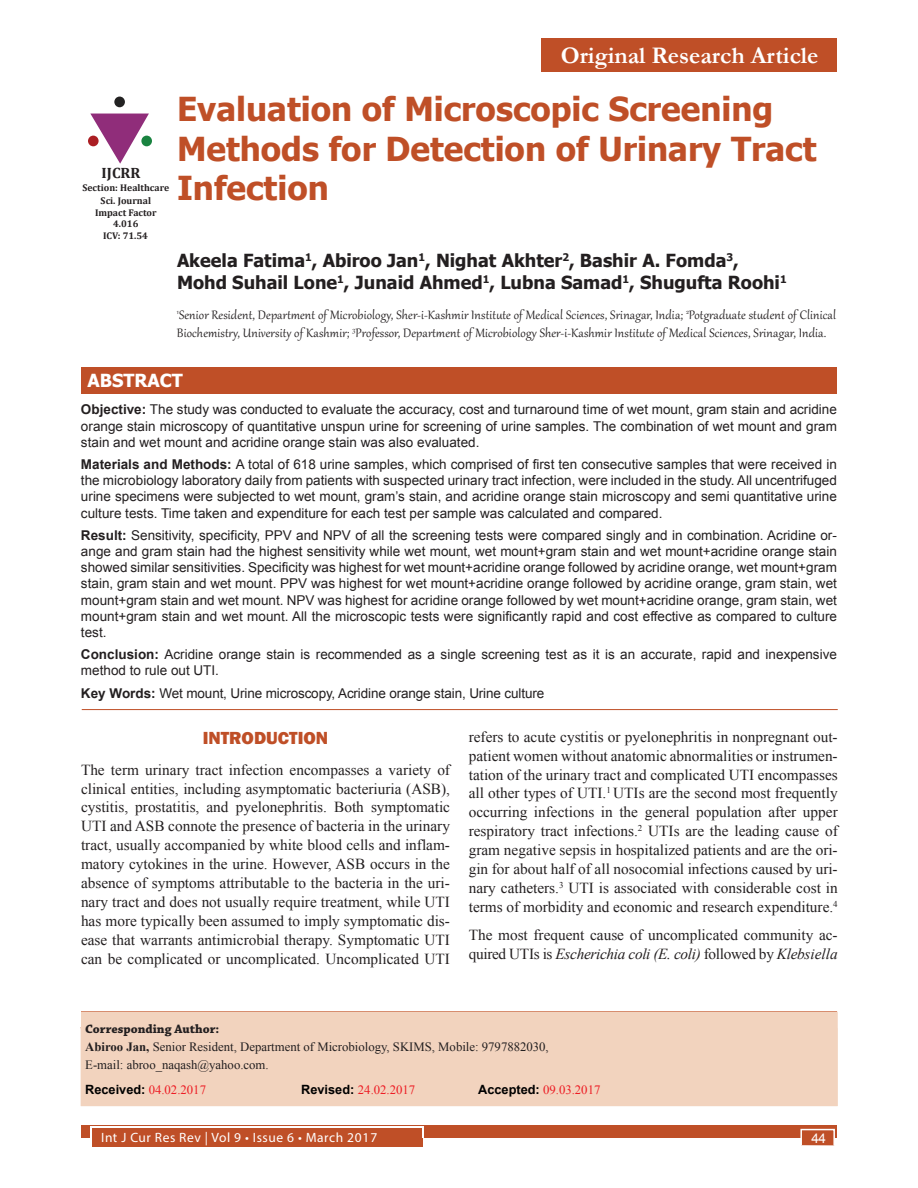
<style>
.page{position:relative;width:918px;height:1188px;background:#fff}
.page>*{position:absolute;margin:0;border:0;box-sizing:border-box;transform-origin:0 0}
.Article_title{font:700 33px/39.6px "Tahoma";color:#bf4f27}
.Articles{font:700 24px "Garamond";color:#fff}
.Author_name{font:700 18px/21.6px "Tahoma";color:#231f20}
.Head_1{font:800 18px "Franklin Gothic";color:#bf4f27}
.t1{font:700 18px "Tahoma";color:#fff}
.Text{font:15.3px/18.9px "Times New Roman";color:#231f20;text-align:justify}
.Author_affiliation{font:15px/18px "Gabriola";letter-spacing:.01em;color:#231f20}
.t2{font:700 15px "Cambria";color:#231f20}
.Abstract_text{font:13.5px/16.2px "Arial";color:#231f20;text-align:justify}
.t3{font:13.5px "Myriad Pro";letter-spacing:.04em;color:#fff}
.t4{font:13.5px "Arial";color:#fff}
.Corresponding_text{font:12.75px "Times New Roman";color:#231f20}
.Corresponding_text-2{font:12.75px "Times New Roman";color:#ed1c24}
.Corresponding_head{font:700 12.75px "Chaparral Pro";color:#231f20}
.t5{font:700 9.75px/11.7px "Cambria";color:#231f20;text-align:center}
.s1{font-weight:700}
.s2{font-style:italic}
.s3{font-family:"Arial";font-weight:700;color:#000}
</style>
<div class="page">
<div style="left:81px;top:1125px;width:756px;height:13px;background:#bf4f27"></div>
<div style="left:92px;top:1128px;width:330px;height:19px;background:#bf4f27"></div>
<hr style="left:90px;top:1127px;width:333px;height:1px;background:#fff">
<svg style="left:90px;top:1128px;width:2px;height:10px"></svg>
<svg style="left:422px;top:1127px;width:2px;height:11px"></svg>
<div style="left:800px;top:1129px;width:35px;height:17px;background:#bf4f27;border:2px solid #fff"></div>
<hr style="left:82px;top:709px;width:756px;height:1px;background:#bf4f27">
<div style="left:81px;top:367px;width:756px;height:27px;background:#bf4f27"></div>
<hr style="left:81px;top:1011px;width:756px;height:1px;background:#bf4f27">
<div style="left:81px;top:1012px;width:757px;height:94px;background:#f2d3be"></div>
<svg style="left:90px;top:114px;width:59px;height:50px"></svg>
<div style="left:141px;top:136px;width:11px;height:10px;background:#198340;border-radius:50%"></div>
<div style="left:114px;top:97px;width:11px;height:10px;background:#232222;border-radius:50%"></div>
<div style="left:88px;top:136px;width:11px;height:10px;background:#ab1e23;border-radius:50%"></div>
<div style="left:542px;top:38px;width:295px;height:34px;background:#bf4f27"></div>
<p class="Articles" style="left:561px;top:39px;width:259px">Original Research Article</p>
<p class="t2" style="left:102px;top:163px;width:40px">IJCRR</p>
<p class="t5" style="left:82px;top:182px;width:88px">Section: Healthcare</p>
<p class="t5" style="left:95px;top:194px;width:63px">Sci. Journal<br>Impact Factor<br>4.016</p>
<p class="t5" style="left:103px;top:230px;width:46px">ICV: 71.54</p>
<p class="Article_title" style="left:177px;top:87px;width:641px">Evaluation of Microscopic Screening<br>Methods for Detection of Urinary Tract<br>Infection</p>
<p class="Author_name" style="left:177px;top:249px;width:611px">Akeela Fatima<sup>1</sup>, Abiroo Jan<sup>1</sup>, Nighat Akhter<sup>2</sup>, Bashir A. Fomda<sup>3</sup>,<br>Mohd Suhail Lone<sup>1</sup>, Junaid Ahmed<sup>1</sup>, Lubna Samad<sup>1</sup>, Shugufta Roohi<sup>1</sup></p>
<p class="Author_affiliation" style="left:177px;top:304px;width:660px"><sup>1</sup>Senior Resident, Department of Microbiology, Sher-i-Kashmir Institute of Medical Sciences, Srinagar, India; <sup>2</sup>Potgraduate student of Clinical<br>Biochemistry, University of Kashmir; <sup>3</sup>Professor, Department of Microbiology Sher-i-Kashmir Institute of Medical Sciences, Srinagar, India.</p>
<p class="t1" style="left:87px;top:368px;width:97px">ABSTRACT</p>
<p class="Abstract_text" style="left:81px;top:402px;width:758px"><span class="s1">Objective:</span> The study was conducted to evaluate the accuracy, cost and turnaround time of wet mount, gram stain and acridine orange stain microscopy of quantitative unspun urine for screening of urine samples. The combination of wet mount and gram stain and wet mount and acridine orange stain was also evaluated.</p>
<p class="Abstract_text" style="left:81px;top:456px;width:757px"><span class="s1">Materials and Methods:</span> A total of 618 urine samples, which comprised of first ten consecutive samples that were received in the microbiology laboratory daily from patients with suspected urinary tract infection, were included in the study. All uncentrifuged urine specimens were subjected to wet mount, gram’s stain, and acridine orange stain microscopy and semi quantitative urine culture tests. Time taken and expenditure for each test per sample was calculated and compared.</p>
<p class="Abstract_text" style="left:81px;top:527px;width:758px"><span class="s1">Result:</span> Sensitivity, specificity, PPV and NPV of all the screening tests were compared singly and in combination. Acridine or&shy;ange and gram stain had the highest sensitivity while wet mount, wet mount+gram stain and wet mount+acridine orange stain showed similar sensitivities. Specificity was highest for wet mount+acridine orange followed by acridine orange, wet mount+gram stain, gram stain and wet mount. PPV was highest for wet mount+acridine orange followed by acridine orange, gram stain, wet mount+gram stain and wet mount. NPV was highest for acridine orange followed by wet mount+acridine orange, gram stain, wet mount+gram stain and wet mount. All the microscopic tests were significantly rapid and cost effective as compared to culture test.</p>
<p class="Abstract_text" style="left:81px;top:646px;width:757px"><span class="s1">Conclusion:</span> Acridine orange stain is recommended as a single screening test as it is an accurate, rapid and inexpensive method to rule out UTI.</p>
<p class="Abstract_text" style="left:81px;top:685px;width:465px"><span class="s1">Key Words:</span> Wet mount, Urine microscopy, Acridine orange stain, Urine culture</p>
<p class="Head_1" style="left:203px;top:726px;width:127px">INTRODUCTION</p>
<p class="Text" style="left:81px;top:760px;width:371px">The term urinary tract infection encompasses a variety of clinical entities, including asymptomatic bacteriuria (ASB), cystitis, prostatitis, and pyelonephritis. Both symptomatic UTI and ASB connote the presence of bacteria in the urinary tract, usually accompanied by white blood cells and inflam&shy;matory cytokines in the urine. However, ASB occurs in the absence of symptoms attributable to the bacteria in the uri&shy;nary tract and does not usually require treatment, while UTI has more typically been assumed to imply symptomatic dis&shy;ease that warrants antimicrobial therapy. Symptomatic UTI can be complicated or uncomplicated. Uncomplicated UTI</p>
<p class="Text" style="left:469px;top:727px;width:371px">refers to acute cystitis or pyelonephritis in nonpregnant out&shy;patient women without anatomic abnormalities or instrumen&shy;tation of the urinary tract and complicated UTI encompasses all other types of UTI.<sup>1</sup> UTIs are the second most frequently occurring infections in the general population after upper respiratory tract infections.<sup>2</sup> UTIs are the leading cause of gram negative sepsis in hospitalized patients and are the ori&shy;gin for about half of all nosocomial infections caused by uri&shy;nary catheters.<sup>3</sup> UTI is associated with considerable cost in terms of morbidity and economic and research expenditure.<sup>4</sup></p>
<p class="Text" style="left:469px;top:925px;width:371px">The most frequent cause of uncomplicated community ac&shy;quired UTIs is <span class="s2">Escherichia coli (E. coli)</span> followed by <span class="s2">Klebsiella</span></p>
<p class="Corresponding_head" style="left:85px;top:1021px;width:136px">Corresponding Author:</p>
<p class="Corresponding_text" style="left:85px;top:1038px;width:465px"><span class="s1">Abiroo Jan,</span> Senior Resident, Department of Microbiology, SKIMS, Mobile: 9797882030,</p>
<p class="Corresponding_text" style="left:85px;top:1057px;width:185px">E-mail: abroo_naqash@yahoo.com.</p>
<p class="Corresponding_text-2" style="left:85px;top:1081px;width:122px"><span class="s3">Received:</span> 04.02.2017</p>
<p class="Corresponding_text-2" style="left:301px;top:1081px;width:116px"><span class="s3">Revised:</span> 24.02.2017</p>
<p class="Corresponding_text-2" style="left:478px;top:1081px;width:124px"><span class="s3">Accepted:</span> 09.03.2017</p>
<p class="t3" style="left:101px;top:1129px;width:278px">Int J Cur Res Rev | Vol 9 • Issue 6 • March 2017</p>
<p class="t4" style="left:812px;top:1130px;width:16px">44</p>
</div>
